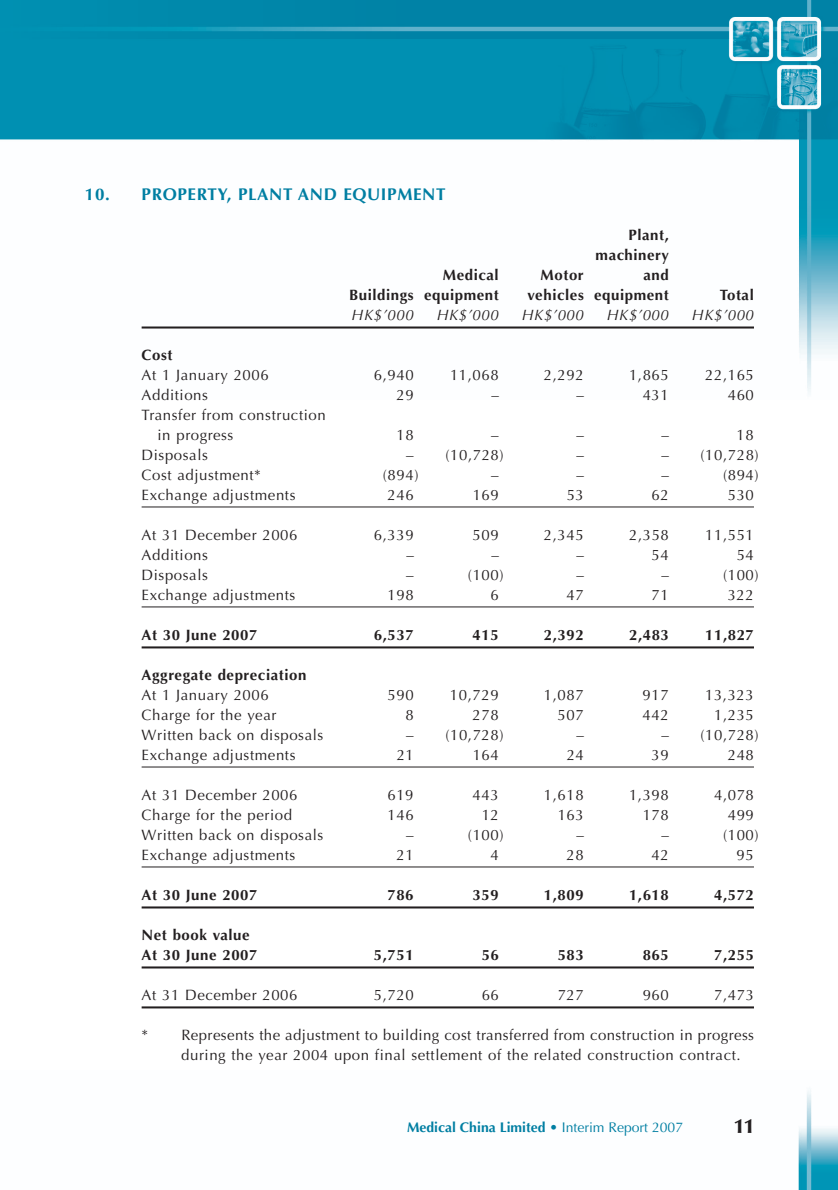
<style>
.page{position:relative;width:838px;height:1190px;background:#fff}
.page>*{position:absolute;margin:0;border:0;box-sizing:border-box;transform-origin:0 0}
.t1{font:900 20px "Optima";color:#231f20}
.t2{font:700 17px "Optima";letter-spacing:.035em;color:#007ea2}
.t3{font:15px/20px "Optima";letter-spacing:.04em;color:#231f20}
.t4{font:700 15px/20px "Optima";letter-spacing:.04em;color:#231f20;text-align:right}
.t5{font:italic 15px "Optima";letter-spacing:.04em;color:#231f20}
.t6{font:700 14px "Optima";color:#007ea2}
.s1{font-weight:400}
</style>
<div class="page">
<img style="left:798px;top:1090px;width:40px;height:100px">
<img style="left:0;top:0;width:838px;height:393px">
<hr style="left:142px;top:327px;width:612px;height:2px;background:#231f20">
<hr style="left:142px;top:506px;width:612px;height:1px;background:#231f20">
<hr style="left:142px;top:606px;width:612px;height:1px;background:#231f20">
<hr style="left:142px;top:646px;width:612px;height:2px;background:#231f20">
<hr style="left:142px;top:767px;width:612px;height:1px;background:#231f20">
<hr style="left:142px;top:867px;width:612px;height:1px;background:#231f20">
<hr style="left:142px;top:906px;width:612px;height:3px;background:#231f20">
<hr style="left:142px;top:966px;width:612px;height:2px;background:#231f20">
<hr style="left:142px;top:1006px;width:612px;height:2px;background:#231f20">
<p class="t2" style="left:85px;top:187px;width:362px">10. PROPERTY, PLANT AND EQUIPMENT</p>
<p class="t4" style="left:596px;top:226px;width:75px">Plant, machinery</p>
<p class="t4" style="left:443px;top:266px;width:57px">Medical</p>
<p class="t4" style="left:541px;top:266px;width:45px">Motor</p>
<p class="t4" style="left:644px;top:266px;width:27px">and</p>
<p class="t4" style="left:349px;top:286px;width:151px">Buildings equipment</p>
<p class="t4" style="left:528px;top:286px;width:143px">vehicles equipment</p>
<p class="t4" style="left:720px;top:286px;width:36px">Total</p>
<p class="t5" style="left:352px;top:308px;width:64px">HK$’000</p>
<p class="t5" style="left:437px;top:308px;width:64px">HK$’000</p>
<p class="t5" style="left:522px;top:308px;width:64px">HK$’000</p>
<p class="t5" style="left:607px;top:308px;width:64px">HK$’000</p>
<p class="t5" style="left:692px;top:308px;width:64px">HK$’000</p>
<p class="t4" style="left:142px;top:346px;width:32px">Cost</p>
<p class="t3" style="left:142px;top:366px;width:129px">At 1 January 2006</p>
<p class="t3" style="left:374px;top:366px;width:41px">6,940</p>
<p class="t3" style="left:450px;top:366px;width:50px">11,068</p>
<p class="t3" style="left:544px;top:366px;width:41px">2,292</p>
<p class="t3" style="left:629px;top:366px;width:41px">1,865</p>
<p class="t3" style="left:705px;top:366px;width:50px">22,165</p>
<p class="t3" style="left:142px;top:386px;width:68px">Additions</p>
<p class="t3" style="left:397px;top:386px;width:19px">29</p>
<p class="t3" style="left:491px;top:386px;width:9px">–</p>
<p class="t3" style="left:576px;top:386px;width:9px">–</p>
<p class="t3" style="left:643px;top:386px;width:28px">431</p>
<p class="t3" style="left:728px;top:386px;width:28px">460</p>
<p class="t3" style="left:157px;top:406px;width:170px;text-indent:-16px">Transfer from construction in progress</p>
<p class="t3" style="left:397px;top:426px;width:19px">18</p>
<p class="t3" style="left:491px;top:426px;width:9px">–</p>
<p class="t3" style="left:576px;top:426px;width:9px">–</p>
<p class="t3" style="left:661px;top:426px;width:9px">–</p>
<p class="t3" style="left:737px;top:426px;width:19px">18</p>
<p class="t3" style="left:142px;top:446px;width:68px">Disposals</p>
<p class="t3" style="left:406px;top:446px;width:99px">– (10,728)</p>
<p class="t3" style="left:576px;top:446px;width:9px">–</p>
<p class="t3" style="left:661px;top:446px;width:99px">– (10,728)</p>
<p class="t3" style="left:142px;top:466px;width:121px">Cost adjustment*</p>
<p class="t3" style="left:383px;top:466px;width:37px">(894)</p>
<p class="t3" style="left:491px;top:466px;width:9px">–</p>
<p class="t3" style="left:576px;top:466px;width:9px">–</p>
<p class="t3" style="left:661px;top:466px;width:9px">–</p>
<p class="t3" style="left:723px;top:466px;width:37px">(894)</p>
<p class="t3" style="left:142px;top:486px;width:155px">Exchange adjustments</p>
<p class="t3" style="left:388px;top:486px;width:28px">246</p>
<p class="t3" style="left:473px;top:486px;width:28px">169</p>
<p class="t3" style="left:567px;top:486px;width:19px">53</p>
<p class="t3" style="left:652px;top:486px;width:19px">62</p>
<p class="t3" style="left:728px;top:486px;width:28px">530</p>
<p class="t3" style="left:142px;top:526px;width:157px">At 31 December 2006</p>
<p class="t3" style="left:374px;top:526px;width:41px">6,339</p>
<p class="t3" style="left:473px;top:526px;width:28px">509</p>
<p class="t3" style="left:544px;top:526px;width:41px">2,345</p>
<p class="t3" style="left:629px;top:526px;width:41px">2,358</p>
<p class="t3" style="left:705px;top:526px;width:50px">11,551</p>
<p class="t3" style="left:142px;top:546px;width:68px">Additions</p>
<p class="t3" style="left:406px;top:546px;width:9px">–</p>
<p class="t3" style="left:491px;top:546px;width:9px">–</p>
<p class="t3" style="left:577px;top:546px;width:9px">–</p>
<p class="t3" style="left:652px;top:546px;width:19px">54</p>
<p class="t3" style="left:737px;top:546px;width:19px">54</p>
<p class="t3" style="left:142px;top:566px;width:68px">Disposals</p>
<p class="t3" style="left:406px;top:566px;width:9px">–</p>
<p class="t3" style="left:468px;top:566px;width:37px">(100)</p>
<p class="t3" style="left:576px;top:566px;width:9px">–</p>
<p class="t3" style="left:661px;top:566px;width:9px">–</p>
<p class="t3" style="left:723px;top:566px;width:37px">(100)</p>
<p class="t3" style="left:142px;top:586px;width:155px">Exchange adjustments</p>
<p class="t3" style="left:388px;top:586px;width:28px">198</p>
<p class="t3" style="left:491px;top:586px;width:10px">6</p>
<p class="t3" style="left:567px;top:586px;width:19px">47</p>
<p class="t3" style="left:652px;top:586px;width:19px">71</p>
<p class="t3" style="left:728px;top:586px;width:28px">322</p>
<p class="t4" style="left:142px;top:626px;width:117px">At 30 June 2007</p>
<p class="t4" style="left:374px;top:626px;width:41px">6,537</p>
<p class="t4" style="left:473px;top:626px;width:28px">415</p>
<p class="t4" style="left:544px;top:626px;width:41px">2,392</p>
<p class="t4" style="left:629px;top:626px;width:41px">2,483</p>
<p class="t4" style="left:705px;top:626px;width:50px">11,827</p>
<p class="t4" style="left:142px;top:666px;width:166px">Aggregate depreciation</p>
<p class="t3" style="left:142px;top:686px;width:129px">At 1 January 2006</p>
<p class="t3" style="left:387px;top:686px;width:28px">590</p>
<p class="t3" style="left:450px;top:686px;width:50px">10,729</p>
<p class="t3" style="left:544px;top:686px;width:41px">1,087</p>
<p class="t3" style="left:643px;top:686px;width:28px">917</p>
<p class="t3" style="left:705px;top:686px;width:50px">13,323</p>
<p class="t3" style="left:142px;top:706px;width:136px">Charge for the year</p>
<p class="t3" style="left:406px;top:706px;width:10px">8</p>
<p class="t3" style="left:473px;top:706px;width:28px">278</p>
<p class="t3" style="left:558px;top:706px;width:28px">507</p>
<p class="t3" style="left:643px;top:706px;width:28px">442</p>
<p class="t3" style="left:714px;top:706px;width:41px">1,235</p>
<p class="t3" style="left:142px;top:726px;width:183px">Written back on disposals</p>
<p class="t3" style="left:406px;top:726px;width:99px">– (10,728)</p>
<p class="t3" style="left:576px;top:726px;width:9px">–</p>
<p class="t3" style="left:661px;top:726px;width:99px">– (10,728)</p>
<p class="t3" style="left:142px;top:746px;width:155px">Exchange adjustments</p>
<p class="t3" style="left:397px;top:746px;width:19px">21</p>
<p class="t3" style="left:473px;top:746px;width:28px">164</p>
<p class="t3" style="left:567px;top:746px;width:19px">24</p>
<p class="t3" style="left:652px;top:746px;width:19px">39</p>
<p class="t3" style="left:728px;top:746px;width:28px">248</p>
<p class="t3" style="left:142px;top:786px;width:157px">At 31 December 2006</p>
<p class="t3" style="left:387px;top:786px;width:28px">619</p>
<p class="t3" style="left:473px;top:786px;width:28px">443</p>
<p class="t3" style="left:544px;top:786px;width:41px">1,618</p>
<p class="t3" style="left:629px;top:786px;width:41px">1,398</p>
<p class="t3" style="left:714px;top:786px;width:41px">4,078</p>
<p class="t3" style="left:142px;top:806px;width:152px">Charge for the period</p>
<p class="t3" style="left:388px;top:806px;width:28px">146</p>
<p class="t3" style="left:482px;top:806px;width:19px">12</p>
<p class="t3" style="left:558px;top:806px;width:28px">163</p>
<p class="t3" style="left:643px;top:806px;width:28px">178</p>
<p class="t3" style="left:728px;top:806px;width:28px">499</p>
<p class="t3" style="left:142px;top:826px;width:183px">Written back on disposals</p>
<p class="t3" style="left:406px;top:826px;width:9px">–</p>
<p class="t3" style="left:468px;top:826px;width:37px">(100)</p>
<p class="t3" style="left:576px;top:826px;width:9px">–</p>
<p class="t3" style="left:661px;top:826px;width:9px">–</p>
<p class="t3" style="left:723px;top:826px;width:37px">(100)</p>
<p class="t3" style="left:142px;top:846px;width:155px">Exchange adjustments</p>
<p class="t3" style="left:397px;top:846px;width:19px">21</p>
<p class="t3" style="left:491px;top:846px;width:10px">4</p>
<p class="t3" style="left:567px;top:846px;width:19px">28</p>
<p class="t3" style="left:652px;top:846px;width:19px">42</p>
<p class="t3" style="left:737px;top:846px;width:19px">95</p>
<p class="t4" style="left:142px;top:886px;width:117px">At 30 June 2007</p>
<p class="t4" style="left:387px;top:886px;width:28px">786</p>
<p class="t4" style="left:473px;top:886px;width:28px">359</p>
<p class="t4" style="left:544px;top:886px;width:41px">1,809</p>
<p class="t4" style="left:629px;top:886px;width:41px">1,618</p>
<p class="t4" style="left:714px;top:886px;width:41px">4,572</p>
<p class="t4" style="left:142px;top:926px;width:117px;text-align:left">Net book value<br>At 30 June 2007</p>
<p class="t4" style="left:374px;top:946px;width:41px">5,751</p>
<p class="t4" style="left:482px;top:946px;width:19px">56</p>
<p class="t4" style="left:558px;top:946px;width:28px">583</p>
<p class="t4" style="left:643px;top:946px;width:28px">865</p>
<p class="t4" style="left:714px;top:946px;width:41px">7,255</p>
<p class="t3" style="left:142px;top:986px;width:157px">At 31 December 2006</p>
<p class="t3" style="left:374px;top:986px;width:41px">5,720</p>
<p class="t3" style="left:482px;top:986px;width:19px">66</p>
<p class="t3" style="left:558px;top:986px;width:28px">727</p>
<p class="t3" style="left:643px;top:986px;width:28px">960</p>
<p class="t3" style="left:714px;top:986px;width:41px">7,473</p>
<p class="t3" style="left:181px;top:1026px;width:574px;text-indent:-40px">* Represents the adjustment to building cost transferred from construction in progress during the year 2004 upon final settlement of the related construction contract.</p>
<p class="t6" style="left:407px;top:1121px;width:278px">Medical China Limited <span class="s1">• Interim Report 2007</span></p>
<h1 class="t1" style="left:734px;top:1118px;width:21px">11</h1>
</div>
